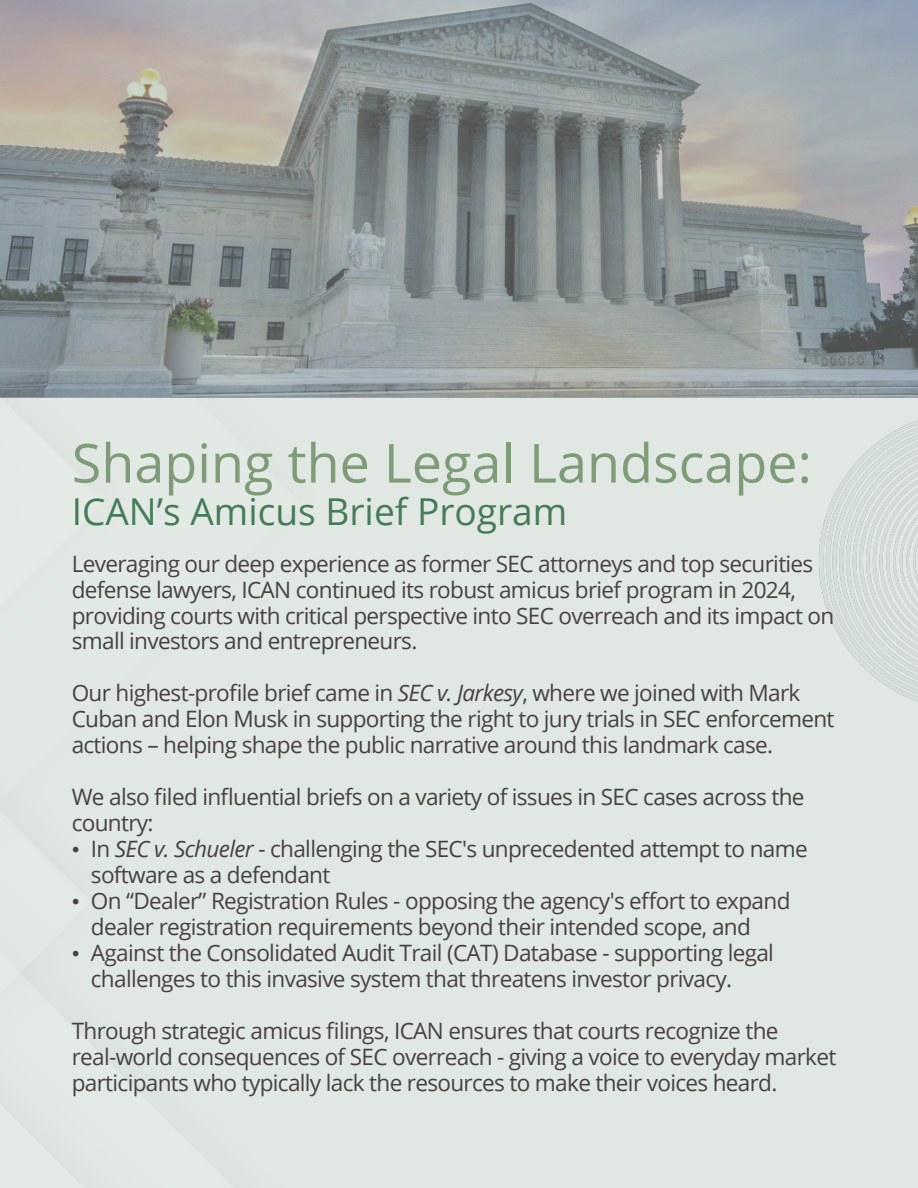
<style>
.page{position:relative;width:918px;height:1188px;background:#fff}
.page>*{position:absolute;margin:0;border:0;box-sizing:border-box;transform-origin:0 0}
.t1{font:53.85px "Open Sans";color:#7e9c77}
.t2{font:37.05px "Open Sans";color:#457c58}
.t3{font:22.65px/26px "Open Sans";letter-spacing:-.03em;color:#47433f}
.s1{font-style:italic}
.s2{font-family:"Times New Roman"}
</style>
<div class="page">
<img style="left:816px;top:406px;width:102px;height:313px">
<img style="left:0;top:0;width:918px;height:398px">
<h1 class="t1" style="left:72px;top:426px;width:742px">Shaping the Legal Landscape:</h1>
<h2 class="t2" style="left:72px;top:486px;width:497px">ICAN’s Amicus Brief Program</h2>
<p class="t3" style="left:72px;top:550px;width:764px">Leveraging our deep experience as former SEC attorneys and top securities defense lawyers, ICAN continued its robust amicus brief program in 2024, providing courts with critical perspective into SEC overreach and its impact on small investors and entrepreneurs.</p>
<p class="t3" style="left:72px;top:680px;width:764px">Our highest-profile brief came in <span class="s1">SEC v. Jarkesy</span>, where we joined with Mark<br>Cuban and Elon Musk in supporting the right to jury trials in SEC enforcement actions – helping shape the public narrative around this landmark case.</p>
<p class="t3" style="left:72px;top:783px;width:734px">We also filed influential briefs on a variety of issues in SEC cases across the country:</p>
<p class="t3" style="left:91px;top:835px;width:718px;text-indent:-19px"><span class="s2">•</span> In <span class="s1">SEC v. Schueler</span> - challenging the SEC's unprecedented attempt to name software as a defendant</p>
<p class="t3" style="left:91px;top:887px;width:701px;text-indent:-19px"><span class="s2">•</span> On “Dealer” Registration Rules - opposing the agency's effort to expand dealer registration requirements beyond their intended scope, and</p>
<p class="t3" style="left:91px;top:939px;width:685px;text-indent:-19px"><span class="s2">•</span> Against the Consolidated Audit Trail (CAT) Database - supporting legal challenges to this invasive system that threatens investor privacy.</p>
<p class="t3" style="left:72px;top:1017px;width:766px">Through strategic amicus filings, ICAN ensures that courts recognize the real-world consequences of SEC overreach - giving a voice to everyday market participants who typically lack the resources to make their voices heard.</p>
</div>
